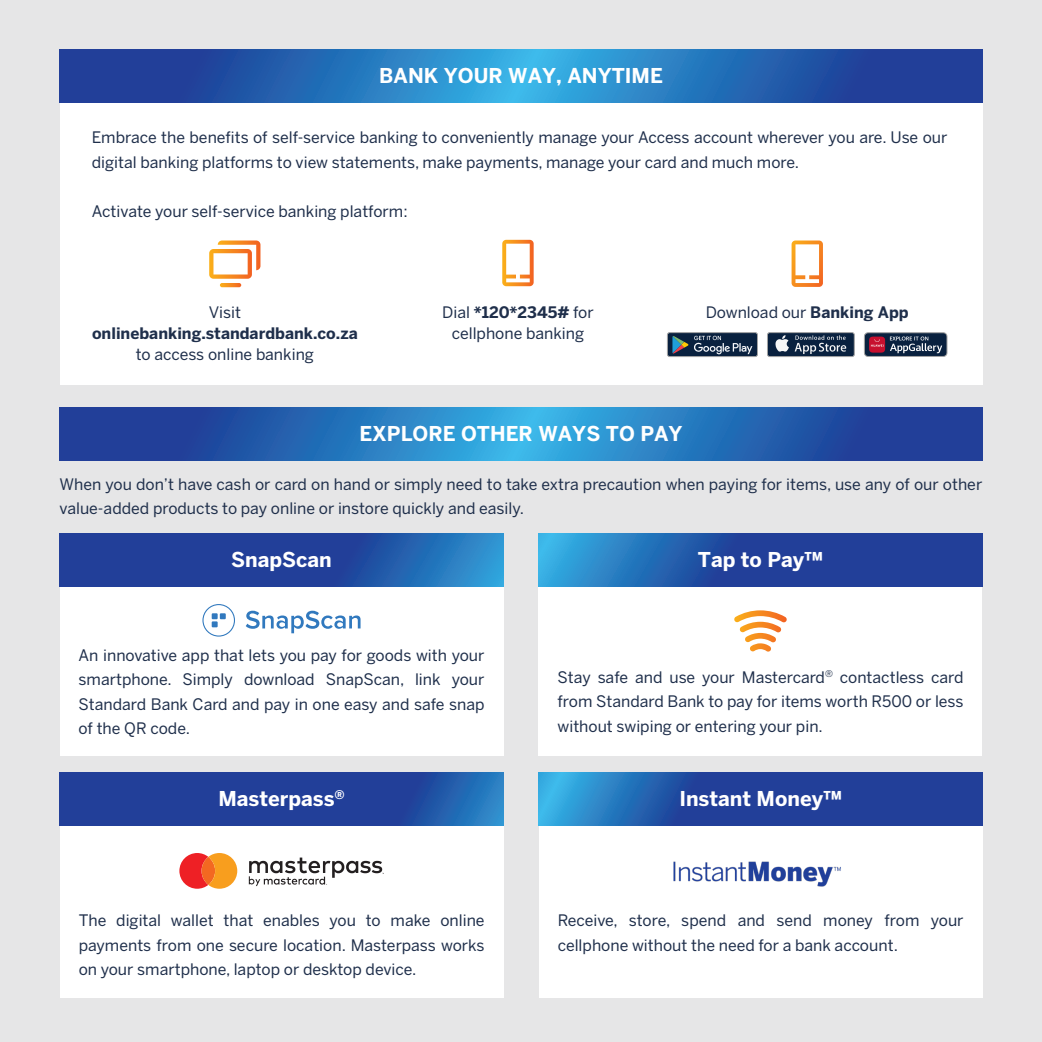
<style>
.page{position:relative;width:1042px;height:1042px;background:#e6e6e7}
.page>*{position:absolute;margin:0;border:0;box-sizing:border-box;transform-origin:0 0}
.t1{font:700 20.3px "Benton Sans";color:#fff}
.t2{font:15.75px/24.5px "Benton Sans";color:#1f2f4b}
.t3{font:700 15.75px/21px "Benton Sans";color:#1f2f4b;text-align:center}
.s1{font-weight:400}
.s2{font-weight:700}
</style>
<div class="page">
<div style="left:60px;top:49px;width:922px;height:336px;background:#fff"></div>
<svg style="left:60px;top:49px;width:922px;height:53px;background:#2769b4"></svg>
<div style="left:667px;top:333px;width:90px;height:23px;background:#09213f;border-radius:2px"></div>
<div style="left:667px;top:332px;width:91px;height:25px;border:1px solid #a3a3a3;border-radius:2px"></div>
<svg style="left:672px;top:336px;width:80px;height:18px"></svg>
<div style="left:767px;top:333px;width:87px;height:23px;background:#09213f;border-radius:2px"></div>
<div style="left:767px;top:332px;width:87px;height:25px;border:1px solid #a3a3a3;border-radius:2px"></div>
<svg style="left:775px;top:335px;width:71px;height:19px"></svg>
<svg style="left:863px;top:332px;width:85px;height:25px;background:#4e4a61"></svg>
<svg style="left:220px;top:283px;width:21px;height:4px"></svg>
<svg style="left:209px;top:240px;width:51px;height:39px"></svg>
<svg style="left:791px;top:240px;width:32px;height:47px"></svg>
<svg style="left:502px;top:240px;width:32px;height:46px"></svg>
<div style="left:539px;top:825px;width:443px;height:172px;background:#fff"></div>
<div style="left:60px;top:825px;width:443px;height:172px;background:#fff"></div>
<div style="left:539px;top:586px;width:443px;height:169px;background:#fff"></div>
<svg style="left:60px;top:407px;width:922px;height:53px;background:#2769b4"></svg>
<div style="left:60px;top:586px;width:443px;height:169px;background:#fff"></div>
<svg style="left:734px;top:610px;width:53px;height:42px"></svg>
<svg style="left:246px;top:611px;width:114px;height:22px"></svg>
<svg style="left:202px;top:604px;width:33px;height:32px"></svg>
<svg style="left:179px;top:853px;width:58px;height:36px;background:#f57b47"></svg>
<svg style="left:249px;top:857px;width:135px;height:29px"></svg>
<img style="left:673px;top:861px;width:168px;height:26px">
<svg style="left:60px;top:533px;width:443px;height:53px;background:#234fa3"></svg>
<svg style="left:60px;top:772px;width:443px;height:53px;background:#22479e"></svg>
<svg style="left:538px;top:533px;width:444px;height:53px;background:#2457a9"></svg>
<svg style="left:539px;top:772px;width:443px;height:53px;background:#2454a6"></svg>
<p class="t1" style="left:379px;top:64px;width:285px">BANK YOUR WAY, ANYTIME</p>
<p class="t2" style="left:92px;top:125px;width:857px">Embrace the benefits of self-service banking to conveniently manage your Access account wherever you are. Use our digital banking platforms to view statements, make payments, manage your card and much more.</p>
<p class="t2" style="left:92px;top:199px;width:317px">Activate your self-service banking platform:</p>
<p class="t2" style="left:209px;top:300px;width:34px">Visit</p>
<p class="t3" style="left:92px;top:322px;width:267px">onlinebanking.standardbank.co.za <span class="s1">to access online banking</span></p>
<p class="t2" style="left:442px;top:301px;width:153px;line-height:21px;text-align:center">Dial <span class="s2">*120*2345#</span> for cellphone banking</p>
<p class="t2" style="left:706px;top:300px;width:204px">Download our <span class="s2">Banking App</span></p>
<p class="t1" style="left:359px;top:422px;width:325px">EXPLORE OTHER WAYS TO PAY</p>
<p class="t2" style="left:60px;top:472px;width:924px">When you don’t have cash or card on hand or simply need to take extra precaution when paying for items, use any of our other value-added products to pay online or instore quickly and easily.</p>
<p class="t1" style="left:231px;top:548px;width:102px">SnapScan</p>
<p class="t1" style="left:698px;top:548px;width:127px">Tap to Pay™</p>
<p class="t2" style="left:79px;top:643px;width:407px;text-align:justify">An innovative app that lets you pay for goods with your smartphone. Simply download SnapScan, link your Standard Bank Card and pay in one easy and safe snap of the QR code.</p>
<p class="t2" style="left:557px;top:664px;width:407px;text-align:justify">Stay safe and use your Mastercard<sup>®</sup> contactless card from Standard Bank to pay for items worth R500 or less without swiping or entering your pin.</p>
<p class="t1" style="left:218px;top:786px;width:128px">Masterpass<sup>®</sup></p>
<p class="t1" style="left:679px;top:786px;width:164px">Instant Money™</p>
<p class="t2" style="left:79px;top:908px;width:407px;text-align:justify">The digital wallet that enables you to make online payments from one secure location. Masterpass works on your smartphone, laptop or desktop device.</p>
<p class="t2" style="left:558px;top:908px;width:407px">Receive, store, spend and send money from your cellphone without the need for a bank account.</p>
</div>
